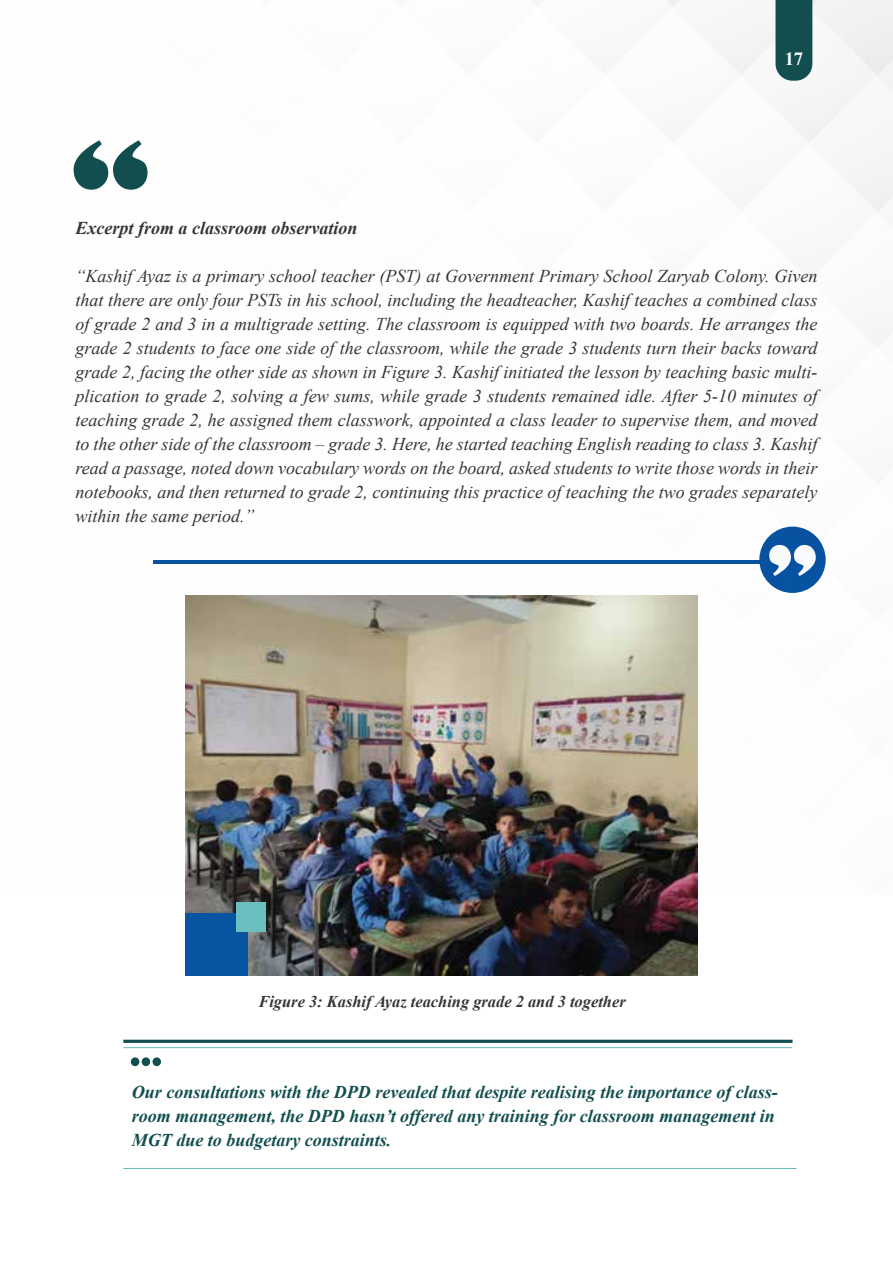
<style>
.page{position:relative;width:893px;height:1263px;background:#fff}
.page>*{position:absolute;margin:0;border:0;box-sizing:border-box;transform-origin:0 0}
.t1{font:700 18.6px "Times New Roman";color:#fff}
.t2{font:italic 18px/24px "Times New Roman";color:#353535;text-align:justify}
.t3{font:italic 700 18px/24px "Times New Roman";color:#134e4f}
.t4{font:italic 700 18px "Times New Roman";color:#353535}
.t5{font:italic 700 16.35px "Times New Roman";color:#353535}
</style>
<div class="page">
<img style="left:73px;top:0;width:820px;height:895px">
<div style="left:759px;top:527px;width:67px;height:66px;background:#0853a2;border-radius:50%"></div>
<svg style="left:769px;top:545px;width:47px;height:31px"></svg>
<hr style="left:153px;top:560px;width:613px;height:4px;background:#0853a2">
<svg style="left:74px;top:140px;width:74px;height:50px"></svg>
<img style="left:185px;top:595px;width:512px;height:381px">
<div style="left:185px;top:913px;width:63px;height:63px;background:#0853a2"></div>
<div style="left:236px;top:902px;width:30px;height:29px;background:#6abfbf"></div>
<hr style="left:123px;top:1168px;width:673px;height:1px;background:#6abfbf">
<hr style="left:123px;top:1047px;width:669px;height:1px;background:#6abfbf">
<hr style="left:123px;top:1040px;width:669px;height:3px;background:#134e4f">
<div style="left:131px;top:1057px;width:8px;height:9px;background:#134e4f;border-radius:50%"></div>
<div style="left:142px;top:1057px;width:8px;height:9px;background:#134e4f;border-radius:50%"></div>
<div style="left:153px;top:1057px;width:8px;height:9px;background:#134e4f;border-radius:50%"></div>
<svg style="left:775px;top:0;width:37px;height:81px;background:#205758"></svg>
<p class="t1" style="left:785px;top:45px;width:20px">17</p>
<p class="t4" style="left:76px;top:216px;width:284px">Excerpt from a classroom observation</p>
<p class="t2" style="left:76px;top:264px;width:743px">“Kashif Ayaz is a primary school teacher (PST) at Government Primary School Zaryab Colony. Given that there are only four PSTs in his school, including the headteacher, Kashif teaches a combined class of grade 2 and 3 in a multigrade setting. The classroom is equipped with two boards. He arranges the grade 2 students to face one side of the classroom, while the grade 3 students turn their backs toward grade 2, facing the other side as shown in Figure 3. Kashif initiated the lesson by teaching basic multi&shy;plication to grade 2, solving a few sums, while grade 3 students remained idle. After 5-10 minutes of teaching grade 2, he assigned them classwork, appointed a class leader to supervise them, and moved to the other side of the classroom – grade 3. Here, he started teaching English reading to class 3. Kashif read a passage, noted down vocabulary words on the board, asked students to write those words in their notebooks, and then returned to grade 2, continuing this practice of teaching the two grades separately within the same period.”</p>
<p class="t5" style="left:258px;top:990px;width:369px">Figure 3: Kashif Ayaz teaching grade 2 and 3 together</p>
<p class="t3" style="left:132px;top:1080px;width:648px">Our consultations with the DPD revealed that despite realising the importance of class&shy;room management, the DPD hasn’t offered any training for classroom management in<br>MGT due to budgetary constraints.</p>
</div>
